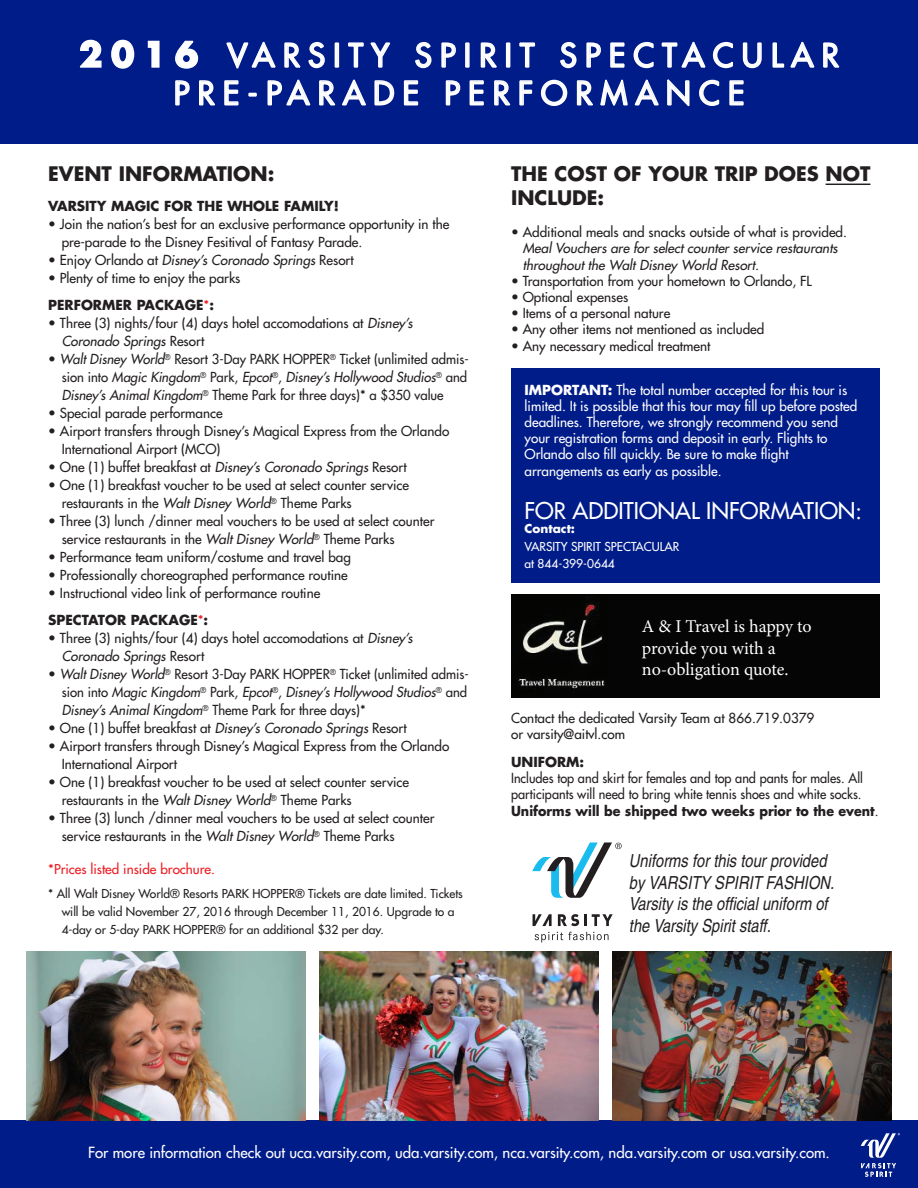
<style>
.page{position:relative;width:918px;height:1188px;background:#fff}
.page>*{position:absolute;margin:0;border:0;box-sizing:border-box;transform-origin:0 0}
.t1{font:31.5px/37.8px "Futura";letter-spacing:.26em;color:#fff;text-align:center}
.t2{font:22.5px "Futura";color:#fff}
.t3{font:700 19.5px/23.4px "Futura";color:#231f20}
.t4{font:italic condensed 18px/21.6px "Helvetica";color:#231f20}
.t5{font:18px/21.6px "Minion Pro";letter-spacing:-.005em;color:#fff}
.t6{font:15px "Futura";color:#fff}
.t7{font:13.5px/18px "Futura";color:#231f20}
.t8{font:13.5px/16.2px "Futura";color:#fff}
.t9{font:13.5px/16.2px "Futura";color:#231f20;scale:.94 1}
.t10{font:italic 13.5px/16.2px "Futura";color:#231f20}
.t11{font:700 13.5px "Futura";color:#231f20}
.t12{font:13.35px "Futura";color:#ee1d23}
.t13{font:12px/18px "Futura";color:#231f20}
.t14{font:12px/17.4px "Futura";color:#fff}
.t15{font:700 12px "Futura";color:#fff}
.s1{font-weight:700;font-size:33.75px}
.s2{font-style:normal}
.s3{font-weight:700}
.s4{font-size:13.35px;color:#ee1d23}
.s5{font-style:italic}
</style>
<div class="page">
<div style="left:0;top:0;width:918px;height:143px;background:#001c88"></div>
<div style="left:0;top:1120px;width:918px;height:68px;background:#001c88"></div>
<svg style="left:79px;top:39px;width:23px;height:29px"></svg>
<svg style="left:111px;top:39px;width:24px;height:30px"></svg>
<svg style="left:147px;top:40px;width:13px;height:28px"></svg>
<svg style="left:175px;top:40px;width:24px;height:29px"></svg>
<svg style="left:415px;top:41px;width:17px;height:28px"></svg>
<svg style="left:441px;top:42px;width:15px;height:26px"></svg>
<div style="left:465px;top:42px;width:5px;height:26px;border:2px solid #fff"></div>
<svg style="left:480px;top:42px;width:17px;height:26px"></svg>
<div style="left:506px;top:42px;width:4px;height:26px;border:2px solid #fff"></div>
<svg style="left:772px;top:41px;width:43px;height:27px"></svg>
<svg style="left:823px;top:42px;width:17px;height:26px"></svg>
<svg style="left:175px;top:80px;width:15px;height:26px"></svg>
<svg style="left:199px;top:80px;width:16px;height:26px"></svg>
<svg style="left:224px;top:41px;width:171px;height:65px"></svg>
<svg style="left:403px;top:80px;width:16px;height:26px"></svg>
<svg style="left:445px;top:80px;width:16px;height:26px"></svg>
<svg style="left:469px;top:80px;width:15px;height:26px"></svg>
<svg style="left:494px;top:80px;width:17px;height:26px"></svg>
<svg style="left:519px;top:41px;width:243px;height:66px"></svg>
<hr style="left:826px;top:184px;width:44px;height:1px;background:#231f20">
<img style="left:27px;top:952px;width:278px;height:168px">
<img style="left:320px;top:952px;width:278px;height:168px">
<img style="left:613px;top:952px;width:278px;height:168px">
<div style="left:511px;top:369px;width:368px;height:214px;background:#001c88"></div>
<div style="left:511px;top:595px;width:368px;height:103px;background:#040504"></div>
<img style="left:518px;top:602px;width:87px;height:87px">
<svg style="left:533px;top:914px;width:19px;height:12px"></svg>
<svg style="left:558px;top:914px;width:55px;height:12px"></svg>
<svg style="left:532px;top:842px;width:90px;height:56px"></svg>
<svg style="left:535px;top:932px;width:74px;height:11px"></svg>
<svg style="left:861px;top:1133px;width:39px;height:44px"></svg>
<h1 class="t1" style="left:79px;top:36px;width:761px"><span class="s1">2016</span> VARSITY SPIRIT SPECTACULAR<br>PRE-PARADE PERFORMANCE</h1>
<h3 class="t3" style="left:48px;top:162px;width:228px">EVENT INFORMATION:</h3>
<p class="t11" style="left:48px;top:197px;width:292px">VARSITY MAGIC FOR THE WHOLE FAMILY!</p>
<p class="t7" style="left:62px;top:215px;width:389px;text-indent:-14px">• Join the nation’s best for an exclusive performance opportunity in the pre-parade to the Disney Fesitival of Fantasy Parade.</p>
<p class="t10" style="left:48px;top:252px;width:307px"><span class="s2">• Enjoy Orlando at</span> Disney’s Coronado Springs <span class="s2">Resort</span></p>
<p class="t7" style="left:48px;top:265px;width:194px;line-height:27px">• Plenty of time to enjoy the parks<br><span class="s3">PERFORMER PACKAGE</span><span class="s4">*</span><span class="s3">:</span></p>
<p class="t7" style="left:62px;top:314px;width:353px;text-indent:-14px">• Three (3) nights/four (4) days hotel accomodations at <span class="s5">Disney’s<br>Coronado Springs</span> Resort</p>
<p class="t7" style="left:62px;top:350px;width:409px;text-indent:-13px">• <span class="s5">Walt Disney World</span><sup>®</sup> Resort 3-Day PARK HOPPER<sup>®</sup> Ticket (unlimited admis&shy;sion into <span class="s5">Magic Kingdom</span><sup>®</sup> Park, <span class="s5">Epcot</span><sup>®</sup>, <span class="s5">Disney’s Hollywood Studios</span><sup>®</sup> and<br><span class="s5">Disney’s Animal Kingdom</span><sup>®</sup> Theme Park for three days)* a $350 value</p>
<p class="t7" style="left:48px;top:404px;width:176px">• Special parade performance</p>
<p class="t7" style="left:62px;top:422px;width:389px;text-indent:-14px">• Airport transfers through Disney’s Magical Express from the Orlando<br>International Airport (MCO)</p>
<p class="t7" style="left:48px;top:458px;width:360px">• One (1) buffet breakfast at <span class="s5">Disney’s Coronado Springs</span> Resort</p>
<p class="t7" style="left:62px;top:476px;width:349px;text-indent:-14px">• One (1) breakfast voucher to be used at select counter service restaurants in the <span class="s5">Walt Disney World</span><sup>®</sup> Theme Parks</p>
<p class="t7" style="left:62px;top:512px;width:374px;text-indent:-14px">• Three (3) lunch /dinner meal vouchers to be used at select counter service restaurants in the <span class="s5">Walt Disney World</span><sup>®</sup> Theme Parks</p>
<p class="t7" style="left:48px;top:548px;width:304px">• Performance team uniform/costume and travel bag</p>
<p class="t7" style="left:48px;top:566px;width:301px">• Professionally choreographed performance routine</p>
<p class="t7" style="left:48px;top:580px;width:274px;line-height:27px">• Instructional video link of performance routine<br><span class="s3">SPECTATOR PACKAGE</span><span class="s4">*</span><span class="s3">:</span></p>
<p class="t7" style="left:62px;top:629px;width:353px;text-indent:-14px">• Three (3) nights/four (4) days hotel accomodations at <span class="s5">Disney’s<br>Coronado Springs</span> Resort</p>
<p class="t7" style="left:62px;top:665px;width:409px;text-indent:-13px">• <span class="s5">Walt Disney World</span><sup>®</sup> Resort 3-Day PARK HOPPER<sup>®</sup> Ticket (unlimited admis&shy;sion into <span class="s5">Magic Kingdom</span><sup>®</sup> Park, <span class="s5">Epcot</span><sup>®</sup>, <span class="s5">Disney’s Hollywood Studios</span><sup>®</sup> and<br><span class="s5">Disney’s Animal Kingdom</span><sup>®</sup> Theme Park for three days)*</p>
<p class="t7" style="left:48px;top:719px;width:360px">• One (1) buffet breakfast at <span class="s5">Disney’s Coronado Springs</span> Resort</p>
<p class="t7" style="left:62px;top:737px;width:389px;text-indent:-14px">• Airport transfers through Disney’s Magical Express from the Orlando<br>International Airport</p>
<p class="t7" style="left:62px;top:773px;width:349px;text-indent:-14px">• One (1) breakfast voucher to be used at select counter service restaurants in the <span class="s5">Walt Disney World</span><sup>®</sup> Theme Parks</p>
<p class="t7" style="left:62px;top:809px;width:374px;text-indent:-14px">• Three (3) lunch /dinner meal vouchers to be used at select counter service restaurants in the <span class="s5">Walt Disney World</span><sup>®</sup> Theme Parks</p>
<p class="t12" style="left:48px;top:861px;width:168px">*Prices listed inside brochure.</p>
<p class="t13" style="left:62px;top:885px;width:403px;text-indent:-14px">* All Walt Disney World® Resorts PARK HOPPER® Tickets are date limited. Tickets will be valid November 27, 2016 through December 11, 2016. Upgrade to a<br>4-day or 5-day PARK HOPPER® for an additional $32 per day.</p>
<h3 class="t3" style="left:511px;top:162px;width:361px">THE COST OF YOUR TRIP DOES NOT<br>INCLUDE:</h3>
<p class="t7" style="left:511px;top:223px;width:337px">• Additional meals and snacks outside of what is provided.</p>
<p class="t10" style="left:523px;top:240px;width:317px">Meal Vouchers are for select counter service restaurants throughout the Walt Disney World Resort.</p>
<p class="t7" style="left:511px;top:272px;width:302px">• Transportation from your hometown to Orlando, FL</p>
<p class="t7" style="left:511px;top:288px;width:119px">• Optional expenses</p>
<p class="t7" style="left:511px;top:304px;width:161px">• Items of a personal nature</p>
<p class="t7" style="left:511px;top:320px;width:255px">• Any other items not mentioned as included</p>
<p class="t7" style="left:511px;top:336px;width:201px">• Any necessary medical treatment</p>
<p class="t8" style="left:525px;top:381px;width:334px"><span class="s3">IMPORTANT:</span> The total number accepted for this tour is limited. It is possible that this tour may fill up before posted deadlines. Therefore, we strongly recommend you send your registration forms and deposit in early. Flights to Orlando also fill quickly. Be sure to make flight arrangements as early as possible.</p>
<h2 class="t2" style="left:525px;top:496px;width:339px">FOR ADDITIONAL INFORMATION:</h2>
<p class="t15" style="left:525px;top:520px;width:52px">Contact:</p>
<p class="t14" style="left:525px;top:537px;width:156px">VARSITY SPIRIT SPECTACULAR at 844-399-0644</p>
<h3 class="t5" style="left:642px;top:615px;width:171px">A &amp; I Travel is happy to provide you with a no-obligation quote.</h3>
<p class="t7" style="left:511px;top:709px;width:305px;line-height:16.2px">Contact the dedicated Varsity Team at 866.719.0379 or varsity@aitvl.com</p>
<p class="t11" style="left:511px;top:753px;width:75px">UNIFORM:</p>
<p class="t9" style="left:511px;top:770px;width:392px">Includes top and skirt for females and top and pants for males. All participants will need to bring white tennis shoes and white socks.<br><span class="s3">Uniforms will be shipped two weeks prior to the event</span>.</p>
<h3 class="t4" style="left:629px;top:850px;width:207px">Uniforms for this tour provided by VARSITY SPIRIT FASHION.<br>Varsity is the official uniform of the Varsity Spirit staff.</h3>
<p class="t6" style="left:88px;top:1143px;width:743px">For more information check out uca.varsity.com, uda.varsity.com, nca.varsity.com, nda.varsity.com or usa.varsity.com.</p>
</div>
